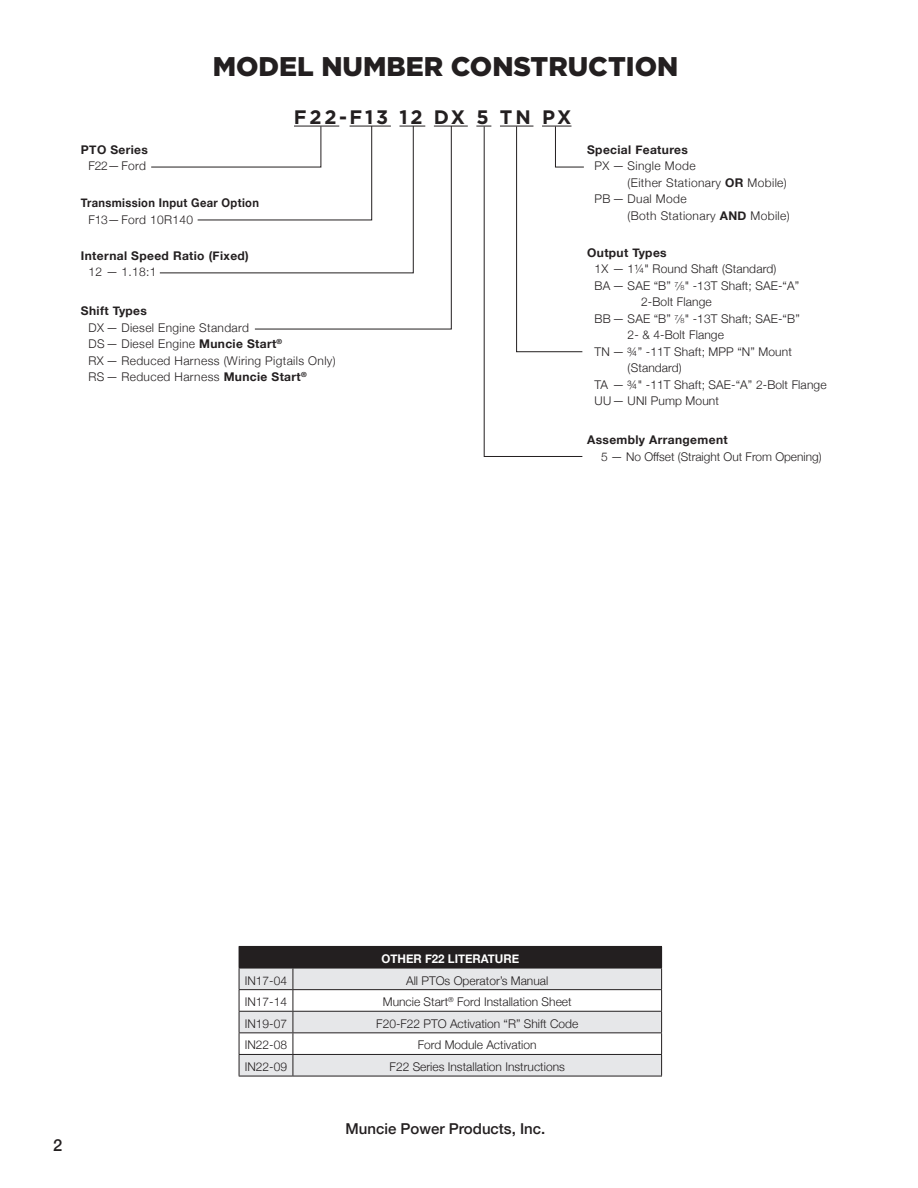
<style>
.page{position:relative;width:918px;height:1188px;background:#fff}
.page>*{position:absolute;margin:0;border:0;box-sizing:border-box;transform-origin:0 0}
.t1{font:900 27px "Gotham";color:#231f20}
.Subhead_90K{font:700 19.5px "Gotham";letter-spacing:.14em;color:#231f20}
.t2{font:500 16.5px "Helvetica Neue";color:#231f20}
.t3{font:500 15px "Helvetica Neue";color:#231f20}
.Paragraph_Style_1{font:300 12px/16.5px "Helvetica Neue";letter-spacing:.01em;color:#231f20}
.Paragraph_Style_1-2{font:300 12px "Helvetica Neue";letter-spacing:.03em;color:#231f20}
.Paragraph_Style_1-3{font:700 12px "Helvetica Neue";letter-spacing:.03em;color:#231f20}
.Paragraph_Style_1-4{font:700 12px "Helvetica Neue";letter-spacing:.03em;color:#231f20;scale:.93 1}
.Paragraph_Style_1-5{font:700 12px "Helvetica Neue";color:#fff;scale:.96 1}
.s1{font-weight:700}
.s2{font-size:7.2px}
</style>
<div class="page">
<hr style="left:434px;top:126px;width:34px;height:1px;background:#231f20">
<svg style="left:476px;top:126px;width:108px;height:331px"></svg>
<svg style="left:151px;top:125px;width:301px;height:205px"></svg>
<div style="left:239px;top:946px;width:423px;height:22px;background:#231f20"></div>
<svg style="left:240px;top:969px;width:421px;height:107px;fill:#e6e7e9"></svg>
<hr style="left:239px;top:968px;width:54px;height:1px;background:#231f20">
<hr style="left:293px;top:968px;width:369px;height:1px;background:#231f20">
<hr style="left:239px;top:989px;width:54px;height:1px;background:#231f20">
<hr style="left:293px;top:989px;width:369px;height:1px;background:#231f20">
<hr style="left:239px;top:1011px;width:54px;height:1px;background:#231f20">
<hr style="left:293px;top:1011px;width:369px;height:1px;background:#231f20">
<hr style="left:239px;top:1032px;width:54px;height:1px;background:#231f20">
<hr style="left:293px;top:1032px;width:369px;height:1px;background:#231f20">
<hr style="left:239px;top:1054px;width:54px;height:1px;background:#231f20">
<svg style="left:239px;top:968px;width:1px;height:108px"></svg>
<hr style="left:293px;top:1054px;width:369px;height:1px;background:#231f20">
<svg style="left:293px;top:968px;width:1px;height:108px"></svg>
<svg style="left:661px;top:968px;width:1px;height:108px"></svg>
<hr style="left:239px;top:1076px;width:54px;height:1px;background:#231f20">
<hr style="left:293px;top:1076px;width:369px;height:1px;background:#231f20">
<p class="t1" style="left:213px;top:47px;width:467px">MODEL NUMBER CONSTRUCTION</p>
<p class="Paragraph_Style_1-3" style="left:81px;top:140px;width:69px">PTO Series</p>
<p class="Paragraph_Style_1" style="left:88px;top:157px;width:59px">F22—Ford</p>
<p class="Paragraph_Style_1-4" style="left:81px;top:194px;width:193px">Transmission Input Gear Option</p>
<p class="Paragraph_Style_1-2" style="left:88px;top:210px;width:106px">F13—Ford 10R140</p>
<p class="Subhead_90K" style="left:294px;top:104px;width:279px">F22-F13 12 DX 5 TN PX</p>
<p class="Paragraph_Style_1-3" style="left:81px;top:246px;width:169px">Internal Speed Ratio (Fixed)</p>
<p class="Paragraph_Style_1" style="left:88px;top:263px;width:70px">12 — 1.18:1</p>
<p class="Paragraph_Style_1-3" style="left:81px;top:301px;width:68px">Shift Types</p>
<p class="Paragraph_Style_1-2" style="left:88px;top:318px;width:162px">DX — Diesel Engine Standard</p>
<p class="Paragraph_Style_1-2" style="left:88px;top:334px;width:195px">DS— Diesel Engine <span class="s1">Muncie Start</span><sup>®</sup></p>
<p class="Paragraph_Style_1-2" style="left:88px;top:351px;width:249px">RX — Reduced Harness (Wiring Pigtails Only)</p>
<p class="Paragraph_Style_1-2" style="left:88px;top:367px;width:220px">RS— Reduced Harness <span class="s1">Muncie Start</span><sup>®</sup></p>
<p class="Paragraph_Style_1-3" style="left:587px;top:140px;width:102px">Special Features</p>
<p class="Paragraph_Style_1-2" style="left:595px;top:156px;width:102px">PX — Single Mode</p>
<p class="Paragraph_Style_1-2" style="left:628px;top:173px;width:161px">(Either Stationary <span class="s1">OR</span> Mobile)</p>
<p class="Paragraph_Style_1-2" style="left:595px;top:189px;width:93px">PB— Dual Mode</p>
<p class="Paragraph_Style_1-2" style="left:628px;top:206px;width:164px">(Both Stationary <span class="s1">AND</span> Mobile)</p>
<p class="Paragraph_Style_1-3" style="left:587px;top:243px;width:81px">Output Types</p>
<p class="Paragraph_Style_1" style="left:595px;top:260px;width:183px">1X — 1¼" Round Shaft (Standard)</p>
<p class="Paragraph_Style_1" style="left:641px;top:277px;width:160px;text-indent:-46px">BA — SAE “B” <sup>7</sup>⁄<span class="s2">8</span>" -13T Shaft; SAE-“A”<br>2-Bolt Flange</p>
<p class="Paragraph_Style_1" style="left:595px;top:310px;width:207px">BB— SAE “B” <sup>7</sup>⁄<span class="s2">8</span>" -13T Shaft; SAE-“B”</p>
<p class="Paragraph_Style_1" style="left:628px;top:326px;width:98px">2- &amp; 4-Bolt Flange</p>
<p class="Paragraph_Style_1" style="left:628px;top:343px;width:166px;text-indent:-33px">TN — ¾” -11T Shaft; MPP “N” Mount (Standard)</p>
<p class="Paragraph_Style_1" style="left:595px;top:376px;width:233px">TA — ¾" -11T Shaft; SAE-“A” 2-Bolt Flange</p>
<p class="Paragraph_Style_1" style="left:595px;top:392px;width:126px">UU— UNI Pump Mount</p>
<p class="Paragraph_Style_1-3" style="left:587px;top:431px;width:142px">Assembly Arrangement</p>
<p class="Paragraph_Style_1" style="left:601px;top:448px;width:222px">5 — No Offset (Straight Out From Opening)</p>
<h3 class="t2" style="left:53px;top:1131px;width:11px">2</h3>
<p class="Paragraph_Style_1-5" style="left:382px;top:949px;width:145px">OTHER F22 LITERATURE</p>
<p class="Paragraph_Style_1" style="left:245px;top:971px;width:44px">IN17-04</p>
<p class="Paragraph_Style_1" style="left:406px;top:971px;width:144px">All PTOs Operator’s Manual</p>
<p class="Paragraph_Style_1" style="left:245px;top:993px;width:44px">IN17-14</p>
<p class="Paragraph_Style_1" style="left:383px;top:993px;width:190px">Muncie Start<sup>®</sup> Ford Installation Sheet</p>
<p class="Paragraph_Style_1" style="left:245px;top:1014px;width:44px">IN19-07</p>
<p class="Paragraph_Style_1" style="left:376px;top:1014px;width:204px">F20-F22 PTO Activation “R” Shift Code</p>
<p class="Paragraph_Style_1" style="left:245px;top:1036px;width:44px">IN22-08</p>
<p class="Paragraph_Style_1" style="left:418px;top:1036px;width:120px">Ford Module Activation</p>
<p class="Paragraph_Style_1" style="left:245px;top:1058px;width:44px">IN22-09</p>
<p class="Paragraph_Style_1" style="left:390px;top:1058px;width:177px">F22 Series Installation Instructions</p>
<p class="t3" style="left:346px;top:1116px;width:201px">Muncie Power Products, Inc.</p>
</div>
